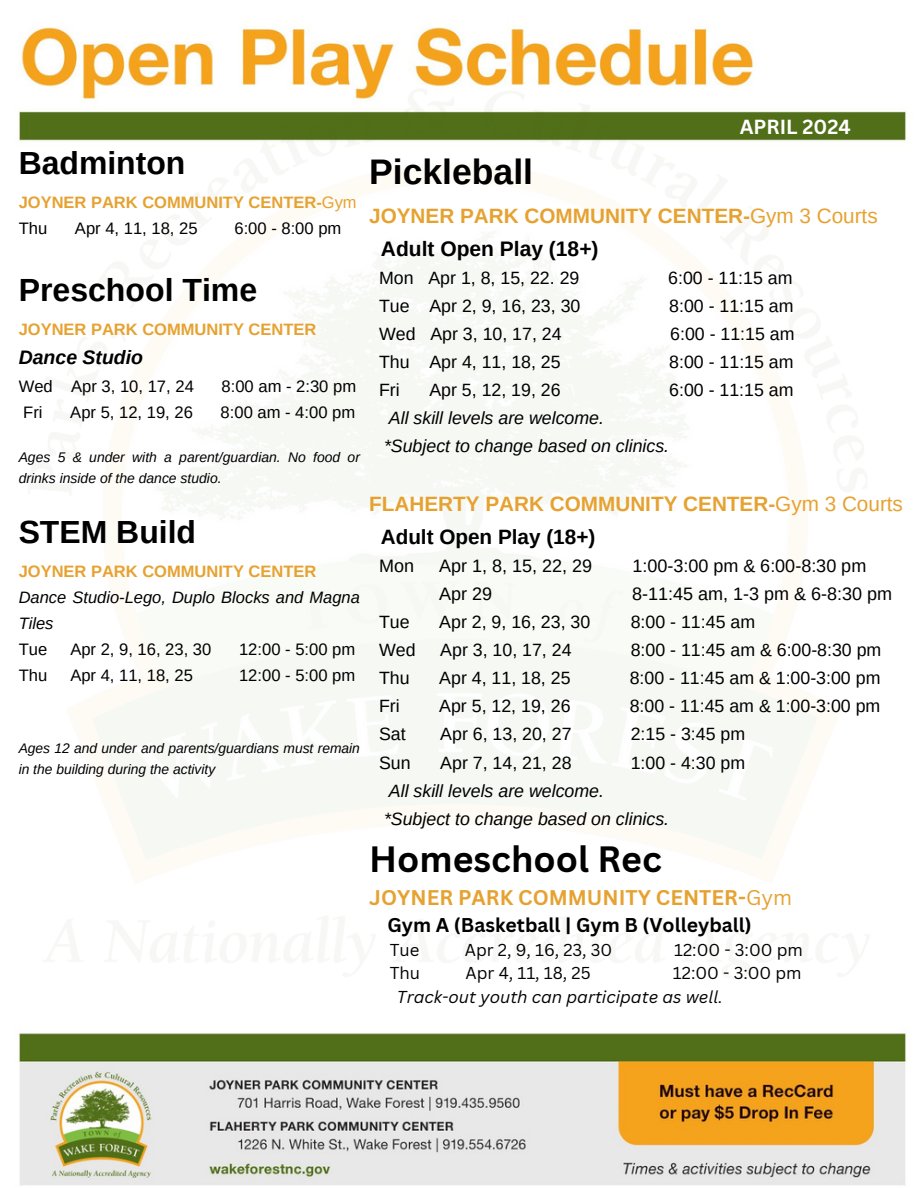
<style>
.page{position:relative;width:918px;height:1188px;background:#fff}
.page>*{position:absolute;margin:0;border:0;box-sizing:border-box;transform-origin:0 0}
.t1{font:700 35.7px "Canva Sans";color:#000}
.t2{font:700 35.55px "Arimo";color:#000}
.t3{font:700 32.1px "Arimo";color:#000}
.t4{font:700 31.95px "Arimo";color:#000}
.t5{font:700 21px "Arimo";color:#000}
.t6{font:700 20.7px/32.7px "Arimo";color:#e6a231}
.t7{font:700 20.7px "Canva Sans";color:#e6a231}
.t8{font:700 19.8px "Canva Sans";color:#fff}
.t9{font:italic 700 19.5px "Arimo";color:#000}
.t10{font:700 19.35px "Canva Sans";color:#000}
.t11{font:18px "Arimo";color:#000}
.t12{font:17.7px "Arimo";color:#000}
.t13{font:italic 17.7px/28.2px "Arimo";color:#000}
.t14{font:italic 16.8px/23.5px "Canva Sans";color:#000}
.t15{font:16.8px "Canva Sans";color:#000}
.t16{font:16.65px "Arimo";color:#000}
.t17{font:italic 16.5px/26.1px "Arimo";color:#000}
.t18{font:700 16.5px "Arimo";color:#e6a231}
.t19{font:italic 13.95px/21.5px "Arimo";color:#000}
.t20{font:italic 13.8px/21.5px "Arimo";color:#000}
.s1{font-weight:400}
.s2{font-weight:700;font-style:normal;color:#e6a231}
.s3{color:#fff}
.s4{color:#000}
.s5{font-style:normal}
</style>
<div class="page">
<img style="left:18px;top:27px;width:888px;height:1159px">
<img style="left:18px;top:76px;width:889px;height:923px">
<h3 class="t4" style="left:19px;top:145px;width:168px">Badminton</h3>
<h3 class="t18" style="left:19px;top:193px;width:339px">JOYNER PARK COMMUNITY CENTER-<span class="s1">Gym</span></h3>
<h3 class="t16" style="left:19px;top:219px;width:30px">Thu</h3>
<h3 class="t16" style="left:75px;top:219px;width:124px">Apr 4, 11, 18, 25</h3>
<h3 class="t16" style="left:234px;top:219px;width:108px">6:00 - 8:00 pm</h3>
<h3 class="t3" style="left:19px;top:272px;width:240px">Preschool Time</h3>
<h3 class="t18" style="left:19px;top:320px;width:299px">JOYNER PARK COMMUNITY CENTER</h3>
<h3 class="t9" style="left:19px;top:346px;width:126px">Dance Studio</h3>
<h3 class="t16" style="left:19px;top:377px;width:177px">Wed Apr 3, 10, 17, 24</h3>
<h3 class="t16" style="left:222px;top:377px;width:136px">8:00 am - 2:30 pm</h3>
<h3 class="t16" style="left:23px;top:403px;width:21px">Fri</h3>
<h3 class="t16" style="left:70px;top:403px;width:124px">Apr 5, 12, 19, 26</h3>
<h3 class="t16" style="left:221px;top:403px;width:136px">8:00 am - 4:00 pm</h3>
<p class="t19" style="left:19px;top:446px;width:343px">Ages 5 &amp; under with a parent/guardian. No food or drinks inside of the dance studio.</p>
<h3 class="t4" style="left:19px;top:514px;width:179px">STEM Build</h3>
<h3 class="t17" style="left:19px;top:558px;width:343px"><span class="s2">JOYNER PARK COMMUNITY CENTER<br></span>Dance Studio-Lego, Duplo Blocks and Magna<br>Tiles</h3>
<h3 class="t16" style="left:19px;top:640px;width:30px">Tue</h3>
<h3 class="t16" style="left:70px;top:640px;width:143px">Apr 2, 9, 16, 23, 30</h3>
<h3 class="t16" style="left:239px;top:640px;width:118px">12:00 - 5:00 pm</h3>
<h3 class="t16" style="left:19px;top:666px;width:30px">Thu</h3>
<h3 class="t16" style="left:70px;top:666px;width:124px">Apr 4, 11, 18, 25</h3>
<h3 class="t16" style="left:239px;top:666px;width:118px">12:00 - 5:00 pm</h3>
<p class="t20" style="left:19px;top:737px;width:343px">Ages 12 and under and parents/guardians must remain in the building during the activity</p>
<h1 class="t8" style="left:740px;top:113px;width:112px">APRIL 2024</h1>
<p class="t2" style="left:369px;top:151px;width:165px">Pickleball</p>
<p class="t6" style="left:369px;top:199px;width:510px">JOYNER PARK COMMUNITY CENTER-<span class="s1">Gym 3 Courts</span></p>
<p class="t5" style="left:381px;top:237px;width:219px">Adult Open Play (18+)</p>
<p class="t12" style="left:379px;top:268px;width:202px">Mon Apr 1, 8, 15, 22. 29</p>
<p class="t12" style="left:668px;top:268px;width:126px">6:00 - 11:15 am</p>
<p class="t12" style="left:379px;top:296px;width:203px">Tue Apr 2, 9, 16, 23, 30</p>
<p class="t12" style="left:669px;top:296px;width:126px">8:00 - 11:15 am</p>
<p class="t12" style="left:379px;top:324px;width:189px">Wed Apr 3, 10, 17, 24<span class="s3">\</span></p>
<p class="t12" style="left:670px;top:324px;width:126px">6:00 - 11:15 am</p>
<p class="t12" style="left:379px;top:352px;width:193px">Thu Apr 4, 11, 18, 25 <span class="s3">\</span></p>
<p class="t12" style="left:669px;top:352px;width:126px">8:00 - 11:15 am</p>
<p class="t12" style="left:379px;top:380px;width:22px">Fri</p>
<p class="t12" style="left:429px;top:380px;width:148px">Apr 5, 12, 19, 26 <span class="s3">\</span></p>
<p class="t12" style="left:669px;top:380px;width:126px">6:00 - 11:15 am</p>
<p class="t13" style="left:384px;top:404px;width:287px">All skill levels are welcome. *Subject to change based on clinics.</p>
<h3 class="t6" style="left:381px;top:487px;width:524px;text-indent:-12px">FLAHERTY PARK COMMUNITY CENTER-<span class="s1">Gym 3 Courts<br></span><span class="s4">Adult Open Play (18+)</span></h3>
<h3 class="t11" style="left:379px;top:555px;width:37px">Mon</h3>
<h3 class="t11" style="left:439px;top:555px;width:154px">Apr 1, 8, 15, 22, 29</h3>
<h3 class="t11" style="left:632px;top:555px;width:235px">1:00-3:00 pm &amp; 6:00-8:30 pm</h3>
<h3 class="t11" style="left:439px;top:583px;width:54px">Apr 29</h3>
<h3 class="t11" style="left:632px;top:583px;width:261px">8-11:45 am, 1-3 pm &amp; 6-8:30 pm</h3>
<h3 class="t12" style="left:379px;top:612px;width:32px">Tue</h3>
<h3 class="t12" style="left:439px;top:612px;width:158px">Apr 2, 9, 16, 23, 30<span class="s3">-</span></h3>
<h3 class="t12" style="left:631px;top:612px;width:126px">8:00 - 11:45 am</h3>
<h3 class="t12" style="left:379px;top:640px;width:38px">Wed</h3>
<h3 class="t12" style="left:440px;top:640px;width:133px">Apr 3, 10, 17, 24</h3>
<h3 class="t12" style="left:631px;top:640px;width:252px">8:00 - 11:45 am &amp; 6:00-8:30 pm</h3>
<h3 class="t12" style="left:379px;top:668px;width:32px">Thu</h3>
<h3 class="t12" style="left:439px;top:668px;width:133px">Apr 4, 11, 18, 25</h3>
<h3 class="t12" style="left:630px;top:668px;width:252px">8:00 - 11:45 am &amp; 1:00-3:00 pm</h3>
<h3 class="t12" style="left:379px;top:696px;width:22px">Fri</h3>
<h3 class="t12" style="left:439px;top:696px;width:133px">Apr 5, 12, 19, 26</h3>
<h3 class="t12" style="left:630px;top:696px;width:252px">8:00 - 11:45 am &amp; 1:00-3:00 pm</h3>
<h3 class="t12" style="left:379px;top:724px;width:28px">Sat</h3>
<h3 class="t12" style="left:440px;top:724px;width:133px">Apr 6, 13, 20, 27</h3>
<h3 class="t12" style="left:631px;top:724px;width:116px">2:15 - 3:45 pm</h3>
<h3 class="t12" style="left:379px;top:752px;width:33px">Sun</h3>
<h3 class="t12" style="left:440px;top:752px;width:133px">Apr 7, 14, 21, 28</h3>
<h3 class="t12" style="left:631px;top:752px;width:116px">1:00 - 4:30 pm</h3>
<h3 class="t13" style="left:389px;top:776px;width:217px">All skill levels are welcome.</h3>
<h2 class="t13" style="left:384px;top:805px;width:287px">*Subject to change based on clinics.</h2>
<h3 class="t1" style="left:369px;top:834px;width:294px">Homeschool Rec</h3>
<h3 class="t7" style="left:369px;top:883px;width:424px">JOYNER PARK COMMUNITY CENTER-<span class="s1">Gym</span></h3>
<h3 class="t10" style="left:388px;top:911px;width:366px">Gym A (Basketball | Gym B (Volleyball)</h3>
<h3 class="t15" style="left:390px;top:938px;width:31px">Tue</h3>
<h3 class="t15" style="left:465px;top:938px;width:149px">Apr 2, 9, 16, 23, 30</h3>
<h3 class="t15" style="left:674px;top:938px;width:130px">12:00 - 3:00 pm</h3>
<h3 class="t15" style="left:390px;top:961px;width:32px">Thu</h3>
<h3 class="t15" style="left:466px;top:961px;width:127px">Apr 4, 11, 18, 25</h3>
<h3 class="t14" style="left:397px;top:961px;width:406px;text-indent:276px"><span class="s5">12:00 - 3:00 pm<br></span>Track-out youth can participate as well.</h3>
</div>
